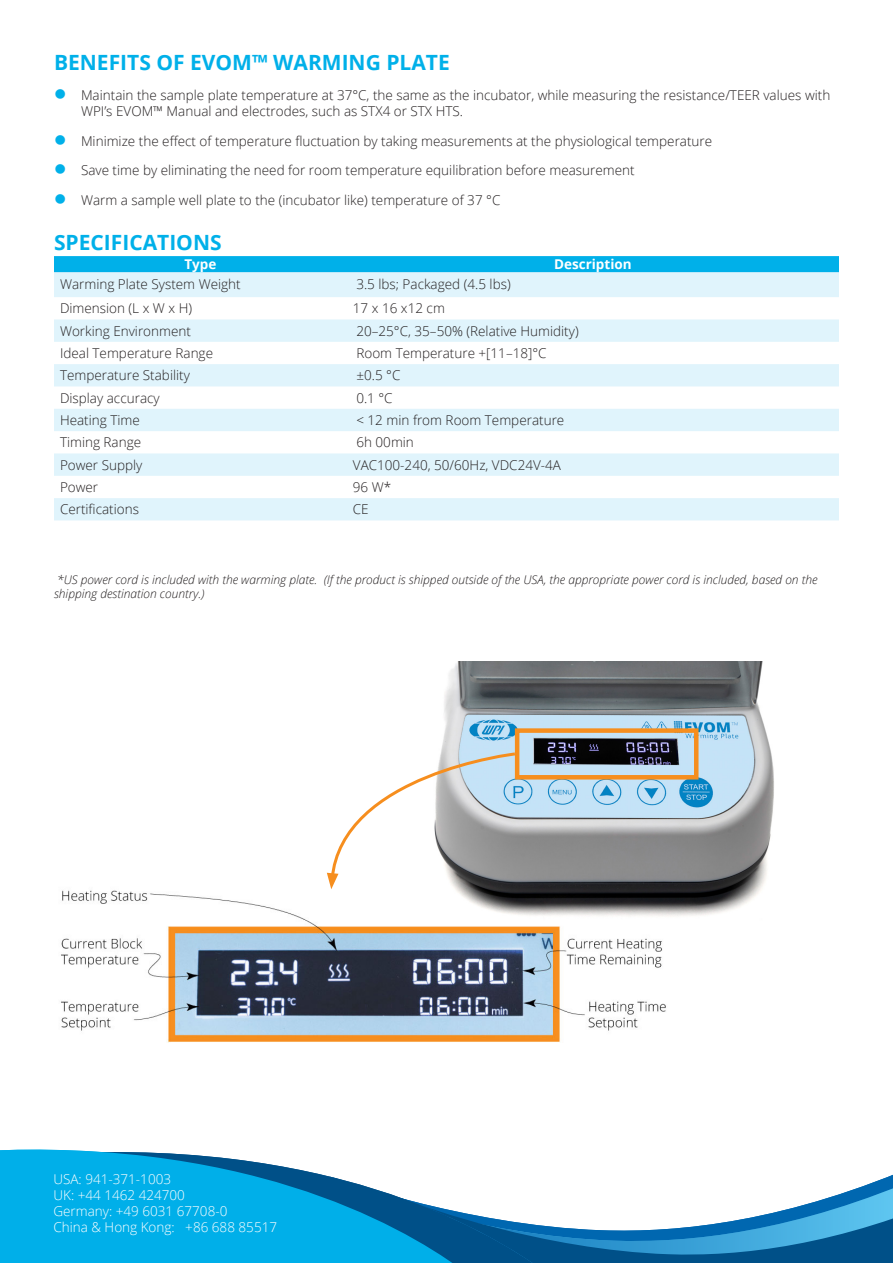
<style>
.page{position:relative;width:893px;height:1263px;background:#fff}
.page>*{position:absolute;margin:0;border:0;box-sizing:border-box;transform-origin:0 0}
.Heading_1{font:700 21px "Open Sans";color:#00b0e9}
.Body_Text{font:300 13.5px/16.2px "Open Sans";color:#231f20}
.t1{font:300 13.5px/16.2px "Open Sans";color:#fff}
.t2{font:700 13.5px "Open Sans";color:#fff}
.Body_Text-2{font:italic 300 12px/14.4px "Open Sans";color:#231f20}
</style>
<div class="page">
<div style="left:54px;top:256px;width:785px;height:16px;background:#00b0e9"></div>
<svg style="left:54px;top:272px;width:785px;height:248px;fill:#e0f4fc"></svg>
<img style="left:61px;top:890px;width:605px;height:153px">
<img style="left:420px;top:662px;width:354px;height:262px">
<div style="left:515px;top:728px;width:183px;height:51px;border:4px solid #f68e1e"></div>
<svg style="left:327px;top:751px;width:191px;height:138px"></svg>
<svg style="left:849px;top:1174px;width:44px;height:17px"></svg>
<svg style="left:0;top:1149px;width:417px;height:114px;fill:#00afe9"></svg>
<svg style="left:417px;top:1191px;width:476px;height:72px"></svg>
<p class="Heading_1" style="left:54px;top:48px;width:397px">BENEFITS OF EVOM™ WARMING PLATE</p>
<p class="Body_Text" style="left:81px;top:86px;width:751px">Maintain the sample plate temperature at 37°C, the same as the incubator, while measuring the resistance/TEER values with<br>WPI’s EVOM™ Manual and electrodes, such as STX4 or STX HTS.</p>
<p class="Body_Text" style="left:81px;top:132px;width:633px">Minimize the effect of temperature fluctuation by taking measurements at the physiological temperature</p>
<p class="Body_Text" style="left:81px;top:162px;width:555px">Save time by eliminating the need for room temperature equilibration before measurement</p>
<p class="Body_Text" style="left:81px;top:192px;width:421px">Warm a sample well plate to the (incubator like) temperature of 37 °C</p>
<p class="Heading_1" style="left:54px;top:228px;width:169px">SPECIFICATIONS</p>
<p class="t2" style="left:184px;top:255px;width:34px">Type</p>
<p class="t2" style="left:554px;top:255px;width:79px">Description</p>
<p class="Body_Text" style="left:60px;top:275px;width:182px">Warming Plate System Weight</p>
<p class="Body_Text" style="left:356px;top:275px;width:156px">3.5 lbs; Packaged (4.5 lbs)</p>
<p class="Body_Text" style="left:60px;top:300px;width:134px">Dimension (L x W x H)</p>
<p class="Body_Text" style="left:353px;top:300px;width:94px">17 x 16 x12 cm</p>
<p class="Body_Text" style="left:60px;top:322px;width:132px">Working Environment</p>
<p class="Body_Text" style="left:356px;top:322px;width:224px">20–25°C, 35–50% (Relative Humidity)</p>
<p class="Body_Text" style="left:60px;top:345px;width:155px">Ideal Temperature Range</p>
<p class="Body_Text" style="left:356px;top:345px;width:192px">Room Temperature +[11–18]°C</p>
<p class="Body_Text" style="left:60px;top:367px;width:131px">Temperature Stability</p>
<p class="Body_Text" style="left:356px;top:367px;width:46px">±0.5 °C</p>
<p class="Body_Text" style="left:60px;top:389px;width:101px">Display accuracy</p>
<p class="Body_Text" style="left:356px;top:389px;width:38px">0.1 °C</p>
<p class="Body_Text" style="left:60px;top:412px;width:81px">Heating Time</p>
<p class="Body_Text" style="left:356px;top:412px;width:209px">&lt; 12 min from Room Temperature</p>
<p class="Body_Text" style="left:60px;top:434px;width:83px">Timing Range</p>
<p class="Body_Text" style="left:356px;top:434px;width:59px">6h 00min</p>
<p class="Body_Text" style="left:60px;top:456px;width:84px">Power Supply</p>
<p class="Body_Text" style="left:353px;top:456px;width:210px">VAC100-240, 50/60Hz, VDC24V-4A</p>
<p class="Body_Text" style="left:60px;top:479px;width:40px">Power</p>
<p class="Body_Text" style="left:353px;top:479px;width:40px">96 W*</p>
<p class="Body_Text" style="left:60px;top:501px;width:81px">Certifications</p>
<p class="Body_Text" style="left:353px;top:501px;width:17px">CE</p>
<p class="Body_Text-2" style="left:54px;top:572px;width:765px">*US power cord is included with the warming plate. (If the product is shipped outside of the USA, the appropriate power cord is included, based on the shipping destination country.)</p>
<p class="t1" style="left:53px;top:1170px;width:225px">USA: 941-371-1003<br>UK: +44 1462 424700<br>Germany: +49 6031 67708-0<br>China &amp; Hong Kong: +86 688 85517</p>
</div>
